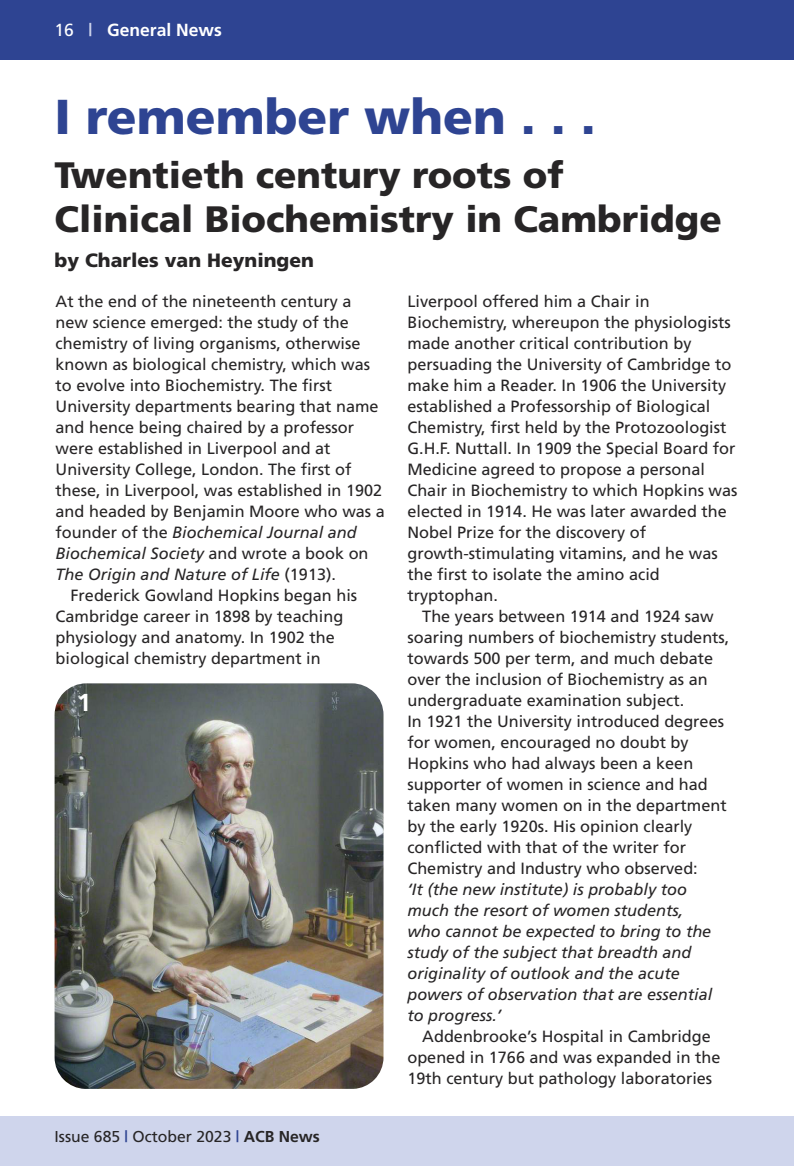
<style>
.page{position:relative;width:794px;height:1166px;background:#fff}
.page>*{position:absolute;margin:0;border:0;box-sizing:border-box;transform-origin:0 0}
.t1{font:900 49px "Frutiger";color:#2e4492}
.t2{font:900 36.75px/43.8px "Frutiger";color:#272526}
.t3{font:700 24.5px "Frutiger";color:#fff}
.t4{font:900 19.25px "Frutiger";color:#272526}
.t5{font:700 17.5px "Frutiger";color:#fff}
.t6{font:16.28px/21px "Frutiger";color:#272526}
.t7{font:italic 16.28px/21px "Frutiger";color:#272526}
.t8{font:15.75px "Frutiger";color:#272526}
.s1{font-weight:400}
.s2{color:#cfd5ec}
.s3{font-style:normal}
.s4{font-weight:700;color:#2e4492}
.s5{font-weight:700}
</style>
<div class="page">
<div style="left:0;top:0;width:794px;height:60px;background:#2e4492"></div>
<div style="left:0;top:1116px;width:794px;height:50px;background:#cfd5ec"></div>
<img style="left:55px;top:683px;width:328px;height:406px">
<p class="t5" style="left:55px;top:23px;width:169px"><span class="s1">16</span> <span class="s2">|</span> General News</p>
<h1 class="t1" style="left:55px;top:97px;width:543px">I remember when . . .</h1>
<h2 class="t2" style="left:55px;top:157px;width:669px">Twentieth century roots of<br>Clinical Biochemistry in Cambridge</h2>
<p class="t4" style="left:55px;top:253px;width:261px">by Charles van Heyningen</p>
<p class="t6" style="left:56px;top:292px;width:297px">At the end of the nineteenth century a</p>
<p class="t6" style="left:56px;top:313px;width:295px">new science emerged: the study of the</p>
<p class="t6" style="left:56px;top:334px;width:306px">chemistry of living organisms, otherwise</p>
<p class="t6" style="left:56px;top:355px;width:316px">known as biological chemistry, which was</p>
<p class="t6" style="left:56px;top:376px;width:278px">to evolve into Biochemistry. The first</p>
<p class="t6" style="left:56px;top:397px;width:324px">University departments bearing that name</p>
<p class="t6" style="left:56px;top:418px;width:300px">and hence being chaired by a professor</p>
<p class="t6" style="left:56px;top:439px;width:276px">were established in Liverpool and at</p>
<p class="t6" style="left:56px;top:460px;width:297px">University College, London. The first of</p>
<p class="t6" style="left:56px;top:481px;width:328px">these, in Liverpool, was established in 1902</p>
<p class="t6" style="left:56px;top:502px;width:331px">and headed by Benjamin Moore who was a</p>
<p class="t7" style="left:56px;top:523px;width:303px"><span class="s3">founder of the</span> Biochemical Journal and</p>
<p class="t7" style="left:56px;top:544px;width:314px">Biochemical Society <span class="s3">and wrote a book on</span></p>
<p class="t7" style="left:56px;top:565px;width:282px">The Origin and Nature of Life <span class="s3">(1913).</span></p>
<p class="t6" style="left:70px;top:586px;width:288px">Frederick Gowland Hopkins began his</p>
<p class="t6" style="left:56px;top:607px;width:289px">Cambridge career in 1898 by teaching</p>
<p class="t6" style="left:56px;top:628px;width:281px">physiology and anatomy. In 1902 the</p>
<p class="t6" style="left:56px;top:649px;width:266px">biological chemistry department in</p>
<p class="t6" style="left:407px;top:292px;width:332px">Liverpool offered him a Chair in Biochemistry, whereupon the physiologists made another critical contribution by persuading the University of Cambridge to make him a Reader. In 1906 the University established a Professorship of Biological Chemistry, first held by the Protozoologist G.H.F. Nuttall. In 1909 the Special Board for Medicine agreed to propose a personal Chair in Biochemistry to which Hopkins was elected in 1914. He was later awarded the Nobel Prize for the discovery of growth-stimulating vitamins, and he was the first to isolate the amino acid tryptophan.</p>
<p class="t6" style="left:407px;top:607px;width:323px;text-indent:15px">The years between 1914 and 1924 saw soaring numbers of biochemistry students, towards 500 per term, and much debate over the inclusion of Biochemistry as an undergraduate examination subject.<br>In 1921 the University introduced degrees for women, encouraged no doubt by Hopkins who had always been a keen supporter of women in science and had taken many women on in the department by the early 1920s. His opinion clearly conflicted with that of the writer for Chemistry and Industry who observed:</p>
<p class="t7" style="left:407px;top:880px;width:306px">‘It (the new institute) is probably too much the resort of women students, who cannot be expected to bring to the study of the subject that breadth and originality of outlook and the acute powers of observation that are essential to progress.’</p>
<p class="t6" style="left:407px;top:1027px;width:314px;text-align:center">Addenbrooke’s Hospital in Cambridge opened in 1766 and was expanded in the<br>19th century but pathology laboratories</p>
<h3 class="t3" style="left:78px;top:693px;width:15px">1</h3>
<p class="t8" style="left:55px;top:1130px;width:267px">Issue 685 <span class="s4">|</span> October 2023 <span class="s4">|</span> <span class="s5">ACB News</span></p>
</div>
